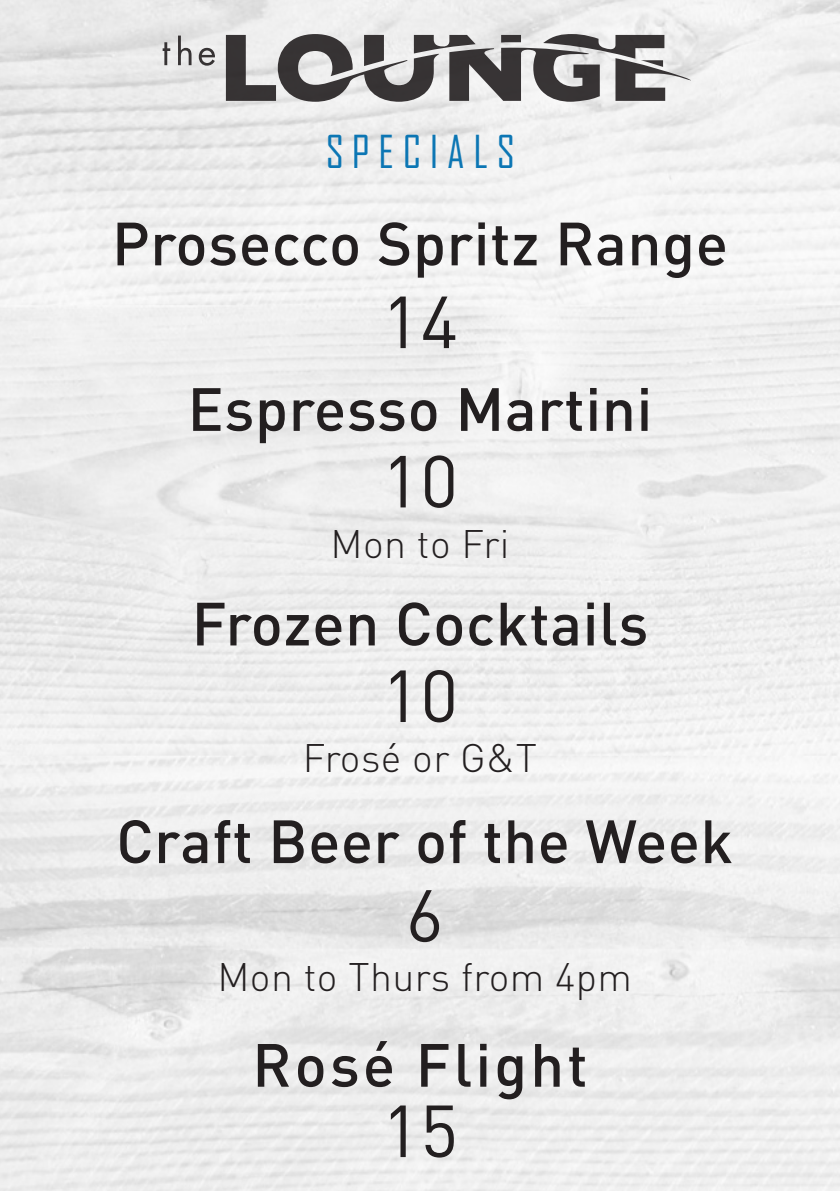
<style>
.page{position:relative;width:840px;height:1191px;background:#fff}
.page>*{position:absolute;margin:0;border:0;box-sizing:border-box;transform-origin:0 0}
.t1{font:72.4px "DIN Pro";letter-spacing:.01em;color:#231f20}
.t2{font:500 60px "DIN Pro";letter-spacing:.01em;color:#231f20}
.t3{font:500 60px "DIN Pro";letter-spacing:.05em;color:#231f20}
.t4{font:43.4px "Agency FB";letter-spacing:.2em;color:#0070b1}
.t5{font:300 39.2px "DIN Pro";letter-spacing:.01em;color:#231f20}
</style>
<div class="page">
<svg style="left:162px;top:42px;width:8px;height:23px"></svg>
<svg style="left:178px;top:36px;width:13px;height:29px"></svg>
<svg style="left:199px;top:48px;width:16px;height:18px"></svg>
<svg style="left:226px;top:34px;width:464px;height:68px"></svg>
<p class="t4" style="left:325px;top:125px;width:191px">SPECIALS</p>
<p class="t2" style="left:112px;top:203px;width:617px">Prosecco Spritz Range</p>
<p class="t1" style="left:381px;top:273px;width:78px">14</p>
<p class="t2" style="left:187px;top:368px;width:466px">Espresso Martini</p>
<p class="t1" style="left:381px;top:432px;width:78px">10</p>
<p class="t5" style="left:330px;top:517px;width:180px">Mon to Fri</p>
<p class="t2" style="left:191px;top:583px;width:458px">Frozen Cocktails</p>
<p class="t1" style="left:381px;top:646px;width:78px">10</p>
<p class="t5" style="left:302px;top:731px;width:236px">Frosé or G&amp;T</p>
<p class="t2" style="left:116px;top:800px;width:618px">Craft Beer of the Week</p>
<p class="t1" style="left:405px;top:866px;width:39px">6</p>
<p class="t5" style="left:217px;top:950px;width:416px">Mon to Thurs from 4pm</p>
<p class="t3" style="left:252px;top:1024px;width:337px">Rosé Flight</p>
<p class="t1" style="left:381px;top:1081px;width:78px">15</p>
</div>
